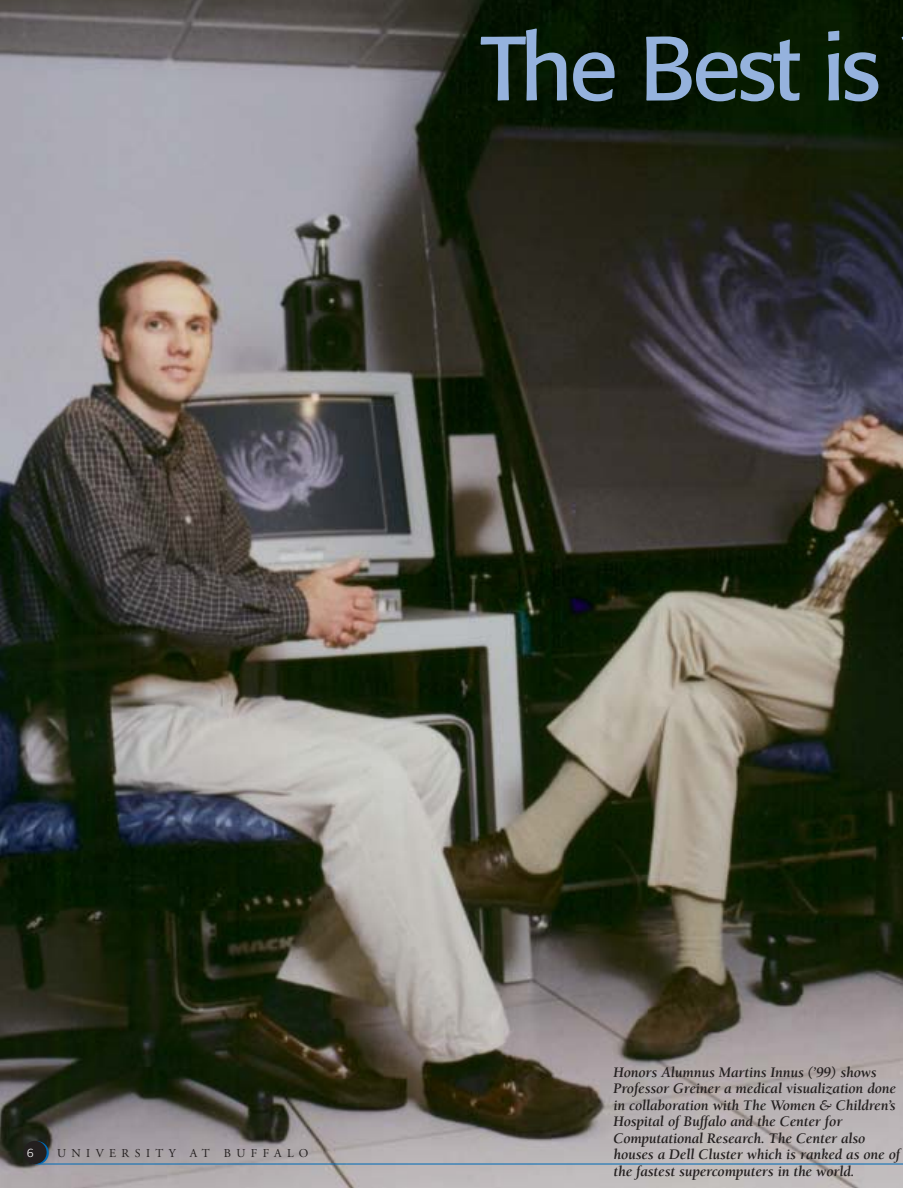
<style>
.page{position:relative;width:903px;height:1188px;background:#fff}
.page>*{position:absolute;margin:0;border:0;box-sizing:border-box;transform-origin:0 0}
.t1{font:90px "Formata";letter-spacing:-.04em;color:#95b2dd}
.t2{font:italic 700 15px/16.5px "Berkeley";letter-spacing:-.01em;color:#231f1f}
.t3{font:12px "Adobe Garamond";letter-spacing:.45em;color:#231f1f}
.t4{font:300 12px "Formata";color:#fff}
</style>
<div class="page">
<img style="left:0;top:0;width:903px;height:1188px">
<h1 class="t1" style="left:481px;top:28px;width:401px">The Best is</h1>
<p class="t4" style="left:27px;top:1147px;width:8px">6</p>
<p class="t3" style="left:57px;top:1148px;width:253px">UNIVERSITY AT BUFFALO</p>
<p class="t2" style="left:613px;top:1065px;width:288px">Honors Alumnus Martins Innus (’99) shows Professor Greiner a medical visualization done in collaboration with The Women &amp; Children’s Hospital of Buffalo and the Center for Computational Research. The Center also houses a Dell Cluster which is ranked as one of the fastest supercomputers in the world.</p>
</div>
